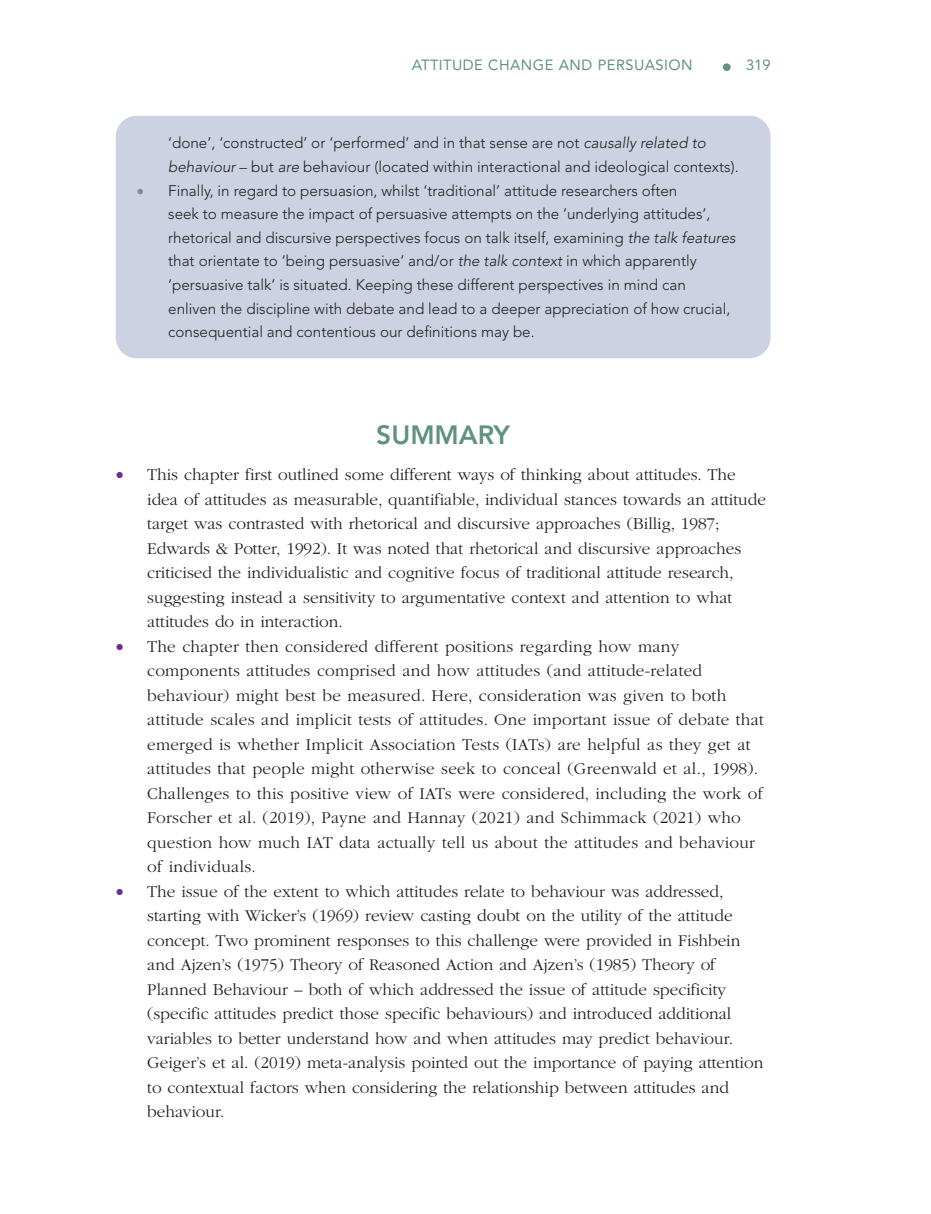
<style>
.page{position:relative;width:931px;height:1214px;background:#fff}
.page>*{position:absolute;margin:0;border:0;box-sizing:border-box;transform-origin:0 0}
.t1{font:800 26.25px "Avenir LT Std";color:#60937d}
.t2{font:300 17.15px/24.5px "ITC Garamond Std";color:#231f20}
.t3{font:300 15.22px/23.6px "Avenir LT Std";color:#231f20}
.t4{font:14.7px "Avenir LT Std";letter-spacing:.03em;color:#60937d}
.s1{font-style:italic}
.s2{color:#718bb0}
.s3{color:#6e2c91}
</style>
<div class="page">
<div style="left:723px;top:63px;width:8px;height:8px;border:2px solid #60937d;border-radius:50%"></div>
<div style="left:116px;top:116px;width:654px;height:242px;background:#ccd2e1;border-radius:21px"></div>
<p class="t4" style="left:412px;top:57px;width:282px">ATTITUDE CHANGE AND PERSUASION</p>
<p class="t4" style="left:746px;top:57px;width:26px">319</p>
<p class="t3" style="left:168px;top:131px;width:572px">‘done’, ‘constructed’ or ‘performed’ and in that sense are not <span class="s1">causally related to behaviour</span> – but <span class="s1">are</span> behaviour (located within interactional and ideological contexts).</p>
<p class="t3" style="left:168px;top:178px;width:569px;text-indent:-31px"><span class="s2">•</span> Finally, in regard to persuasion, whilst ‘traditional’ attitude researchers often<br>seek to measure the impact of persuasive attempts on the ‘underlying attitudes’, rhetorical and discursive perspectives focus on talk itself, examining <span class="s1">the talk features </span>that orientate to ‘being persuasive’ and/or <span class="s1">the talk context</span> in which apparently ‘persuasive talk’ is situated. Keeping these different perspectives in mind can enliven the discipline with debate and lead to a deeper appreciation of how crucial, consequential and contentious our definitions may be.</p>
<h1 class="t1" style="left:376px;top:419px;width:135px">SUMMARY</h1>
<p class="t2" style="left:147px;top:463px;width:620px;text-indent:-32px"><span class="s3">•</span> This chapter first outlined some different ways of thinking about attitudes. The idea of attitudes as measurable, quantifiable, individual stances towards an attitude target was contrasted with rhetorical and discursive approaches (Billig, 1987; Edwards &amp; Potter, 1992). It was noted that rhetorical and discursive approaches criticised the individualistic and cognitive focus of traditional attitude research, suggesting instead a sensitivity to argumentative context and attention to what attitudes do in interaction.</p>
<p class="t2" style="left:147px;top:634px;width:618px;text-indent:-32px"><span class="s3">•</span> The chapter then considered different positions regarding how many components attitudes comprised and how attitudes (and attitude-related behaviour) might best be measured. Here, consideration was given to both attitude scales and implicit tests of attitudes. One important issue of debate that emerged is whether Implicit Association Tests (IATs) are helpful as they get at attitudes that people might otherwise seek to conceal (Greenwald et al., 1998).<br>Challenges to this positive view of IATs were considered, including the work of Forscher et al. (2019), Payne and Hannay (2021) and Schimmack (2021) who question how much IAT data actually tell us about the attitudes and behaviour of individuals.</p>
<p class="t2" style="left:147px;top:879px;width:617px;text-indent:-32px"><span class="s3">•</span> The issue of the extent to which attitudes relate to behaviour was addressed, starting with Wicker’s (1969) review casting doubt on the utility of the attitude concept. Two prominent responses to this challenge were provided in Fishbein and Ajzen’s (1975) Theory of Reasoned Action and Ajzen’s (1985) Theory of Planned Behaviour – both of which addressed the issue of attitude specificity (specific attitudes predict those specific behaviours) and introduced additional variables to better understand how and when attitudes may predict behaviour.<br>Geiger’s et al. (2019) meta-analysis pointed out the importance of paying attention to contextual factors when considering the relationship between attitudes and behaviour.</p>
</div>
